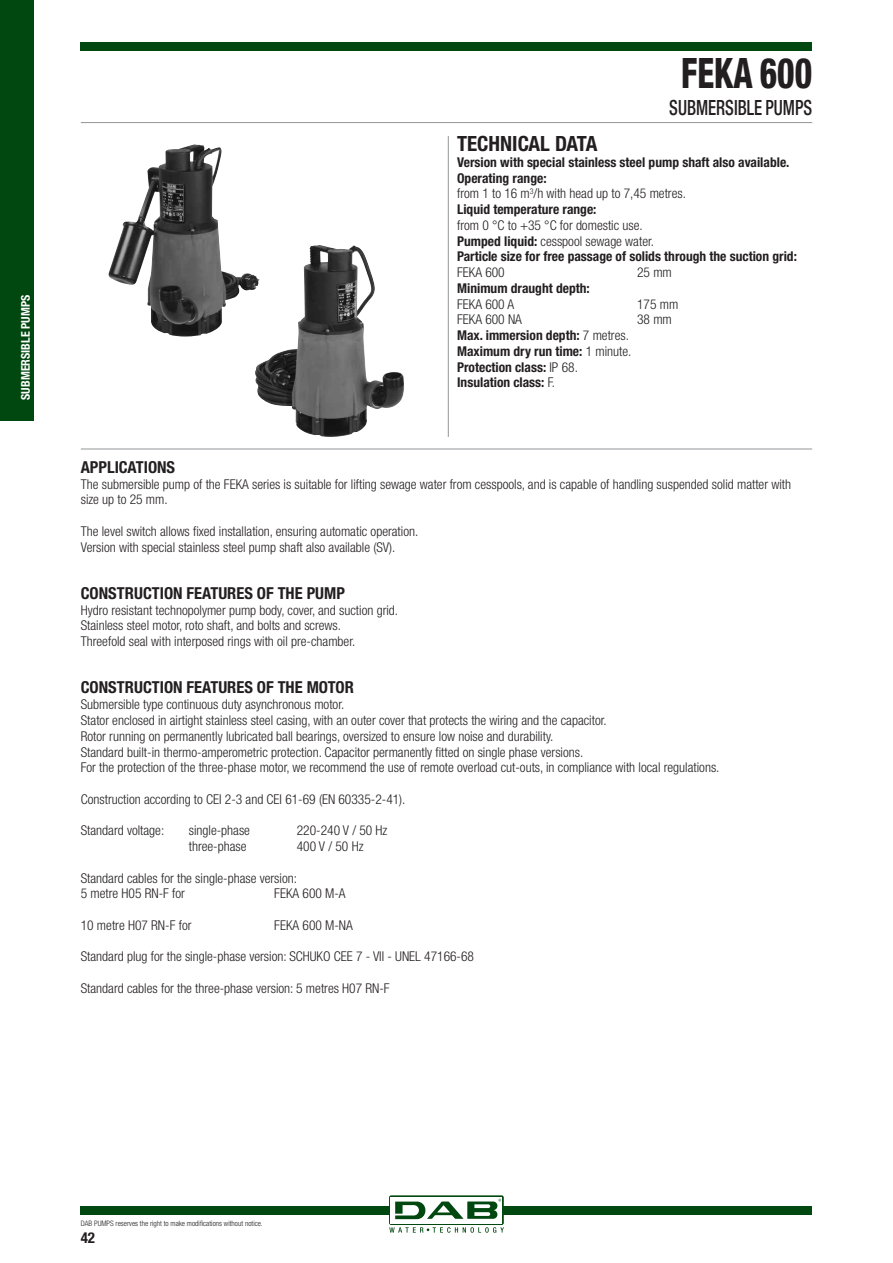
<style>
.page{position:relative;width:893px;height:1263px;background:#fff}
.page>*{position:absolute;margin:0;border:0;box-sizing:border-box;transform-origin:0 0}
.t1{font:800 condensed 42px "Helvetica Neue LT";color:#231f20;scale:.8 1}
.t2{font:500 condensed 21px "Helvetica Neue LT";color:#231f20;scale:.8 1}
.t3{font:700 condensed 21px "Helvetica Neue LT";color:#231f20}
.t4{font:700 condensed 16.5px "Helvetica Neue LT";color:#231f20}
.t5{font:700 condensed 15px "Helvetica Neue LT";color:#231f20}
.t6{font:300 condensed 13.5px/15.8px "Helvetica Neue LT";color:#231f20}
.t7{font:700 condensed 13.5px/15.8px "Helvetica Neue LT";color:#231f20}
.t8{font:700 condensed 12px "Helvetica Neue LT";color:#fff}
.t9{font:300 condensed 7.5px "Helvetica Neue LT";color:#231f20}
.s1{font-weight:300}
</style>
<div class="page">
<div style="left:81px;top:1206px;width:731px;height:9px;background:#004710"></div>
<div style="left:81px;top:43px;width:731px;height:8px;background:#004710"></div>
<div style="left:389px;top:1195px;width:115px;height:30px;background:linear-gradient(to right,#fff,#fff);border-radius:2px"></div>
<div style="left:391px;top:1197px;width:111px;height:26px;background:#fff"></div>
<svg style="left:389px;top:1227px;width:115px;height:6px"></svg>
<svg style="left:395px;top:1199px;width:106px;height:20px"></svg>
<div style="left:0;top:0;width:34px;height:421px;background:#004710"></div>
<hr style="left:81px;top:449px;width:731px;height:1px;background:#939598">
<hr style="left:448px;top:136px;width:1px;height:301px;background:#939598">
<img style="left:255px;top:245px;width:149px;height:192px">
<img style="left:108px;top:144px;width:152px;height:193px">
<hr style="left:81px;top:122px;width:731px;height:1px;background:#939598">
<p class="t8" style="left:18px;top:400px;width:106px;rotate:-90deg">SUBMERSIBLE PUMPS</p>
<h1 class="t1" style="left:681px;top:48px;width:165px">FEKA 600</h1>
<h2 class="t2" style="left:669px;top:95px;width:180px">SUBMERSIBLE PUMPS</h2>
<h2 class="t3" style="left:457px;top:131px;width:142px">TECHNICAL DATA</h2>
<p class="t7" style="left:457px;top:154px;width:334px">Version with special stainless steel pump shaft also available.<br>Operating range:<br><span class="s1">from 1 to 16 m</span><sup>3</sup><span class="s1">/h with head up to 7,45 metres.<br></span>Liquid temperature range:</p>
<p class="t7" style="left:457px;top:217px;width:341px"><span class="s1">from 0 °C to +35 °C for domestic use.<br></span>Pumped liquid: <span class="s1">cesspool sewage water.<br></span>Particle size for free passage of solids through the suction grid:</p>
<p class="t6" style="left:457px;top:264px;width:49px">FEKA 600</p>
<p class="t6" style="left:637px;top:264px;width:36px">25 mm</p>
<p class="t7" style="left:457px;top:280px;width:134px">Minimum draught depth:</p>
<p class="t6" style="left:457px;top:296px;width:59px">FEKA 600 A</p>
<p class="t6" style="left:637px;top:296px;width:43px">175 mm</p>
<p class="t6" style="left:457px;top:312px;width:66px">FEKA 600 NA</p>
<p class="t6" style="left:637px;top:312px;width:36px">38 mm</p>
<p class="t7" style="left:457px;top:327px;width:176px">Max. immersion depth: <span class="s1">7 metres.<br></span>Maximum dry run time: <span class="s1">1 minute.<br></span>Protection class: <span class="s1">IP 68.<br></span>Insulation class: <span class="s1">F.</span></p>
<p class="t4" style="left:81px;top:457px;width:96px">APPLICATIONS</p>
<p class="t6" style="left:81px;top:476px;width:712px">The submersible pump of the FEKA series is suitable for lifting sewage water from cesspools, and is capable of handling suspended solid matter with size up to 25 mm.</p>
<p class="t6" style="left:81px;top:523px;width:339px">The level switch allows fixed installation, ensuring automatic operation.<br>Version with special stainless steel pump shaft also available (SV).</p>
<p class="t4" style="left:81px;top:583px;width:266px">CONSTRUCTION FEATURES OF THE PUMP</p>
<p class="t6" style="left:81px;top:602px;width:319px">Hydro resistant technopolymer pump body, cover, and suction grid.<br>Stainless steel motor, roto shaft, and bolts and screws.<br>Threefold seal with interposed rings with oil pre-chamber.</p>
<p class="t4" style="left:81px;top:678px;width:275px">CONSTRUCTION FEATURES OF THE MOTOR</p>
<p class="t6" style="left:81px;top:696px;width:640px">Submersible type continuous duty asynchronous motor.<br>Stator enclosed in airtight stainless steel casing, with an outer cover that protects the wiring and the capacitor.<br>Rotor running on permanently lubricated ball bearings, oversized to ensure low noise and durability.<br>Standard built-in thermo-amperometric protection. Capacitor permanently fitted on single phase versions.<br>For the protection of the three-phase motor, we recommend the use of remote overload cut-outs, in compliance with local regulations.</p>
<p class="t6" style="left:81px;top:791px;width:326px">Construction according to CEI 2-3 and CEI 61-69 (EN 60335-2-41).</p>
<p class="t6" style="left:81px;top:822px;width:85px">Standard voltage:</p>
<p class="t6" style="left:189px;top:822px;width:63px">single-phase</p>
<p class="t6" style="left:297px;top:822px;width:92px">220-240 V / 50 Hz</p>
<p class="t6" style="left:189px;top:838px;width:59px">three-phase</p>
<p class="t6" style="left:297px;top:838px;width:68px">400 V / 50 Hz</p>
<p class="t6" style="left:81px;top:870px;width:218px">Standard cables for the single-phase version:<br>5 metre H05 RN-F for</p>
<p class="t6" style="left:274px;top:885px;width:73px">FEKA 600 M-A</p>
<p class="t6" style="left:81px;top:917px;width:112px">10 metre H07 RN-F for</p>
<p class="t6" style="left:274px;top:917px;width:80px">FEKA 600 M-NA</p>
<p class="t6" style="left:81px;top:948px;width:395px">Standard plug for the single-phase version: SCHUKO CEE 7 - VII - UNEL 47166-68</p>
<p class="t6" style="left:81px;top:980px;width:310px">Standard cables for the three-phase version: 5 metres H07 RN-F</p>
<p class="t9" style="left:81px;top:1219px;width:183px">DAB PUMPS reserves the right to make modifications without notice.</p>
<p class="t5" style="left:81px;top:1228px;width:16px">42</p>
</div>
